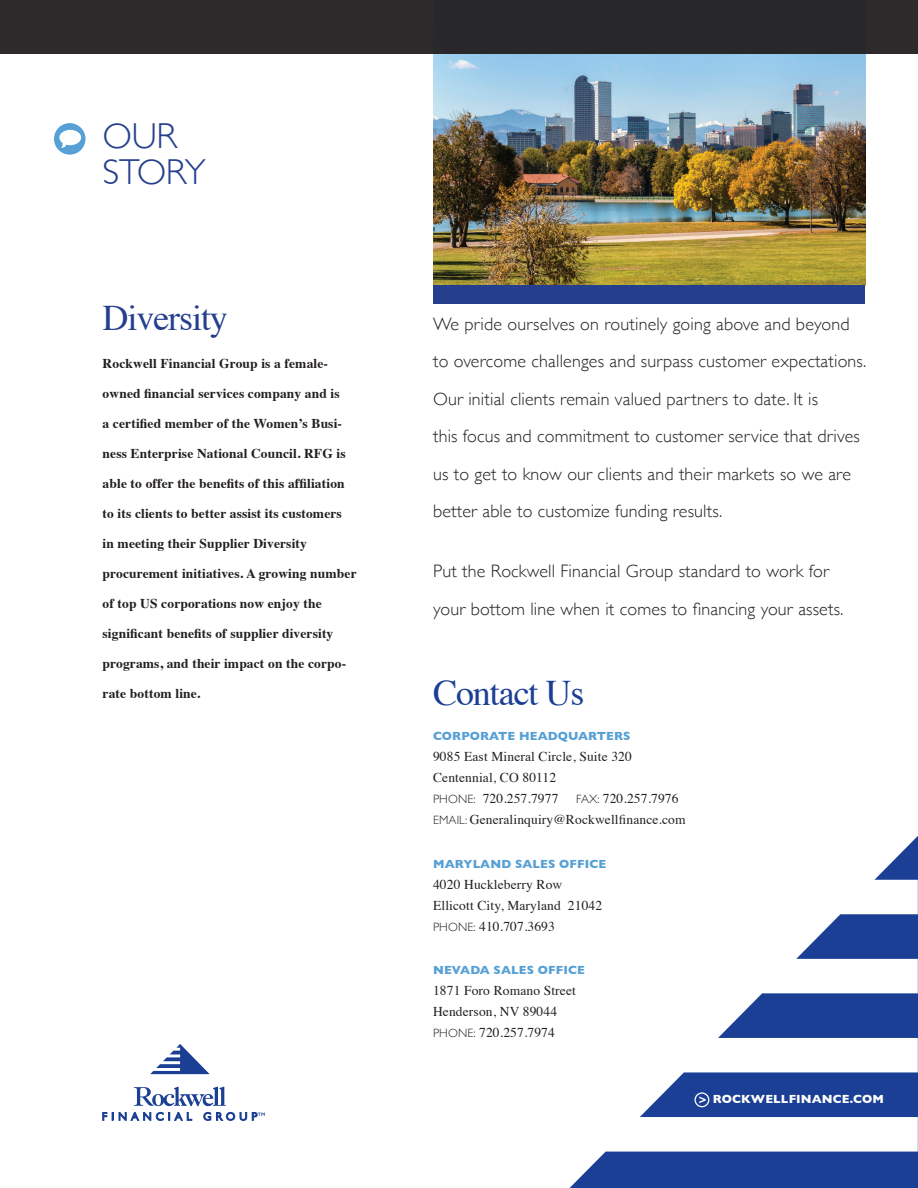
<style>
.page{position:relative;width:918px;height:1188px;background:#fff}
.page>*{position:absolute;margin:0;border:0;box-sizing:border-box;transform-origin:0 0}
.t1{font:36px "Times";letter-spacing:-.03em;color:#1b3f94}
.t2{font:36px "Times";letter-spacing:-.03em;color:#253f8e}
.t3{font:300 36px/36px "Gill Sans";letter-spacing:-.01em;color:#253f8e}
.t4{font:300 18px/37.5px "Gill Sans";letter-spacing:.01em;color:#231f20}
.t5{font:700 13.5px "Times";letter-spacing:.01em;color:#231f20}
.t6{font:13.5px/21px "Times";letter-spacing:.01em;color:#231f20}
.t7{font:700 12px "Gill Sans";letter-spacing:.01em;color:#56a0d5}
.t8{font:700 12px "Gill Sans";letter-spacing:.01em;color:#fff}
.t9{font:600 4.95px "Gill Sans";color:#1b3f94}
.s1{font-family:"Gill Sans";font-weight:300;font-size:12px}
</style>
<div class="page">
<img style="left:433px;top:54px;width:432px;height:231px">
<div style="left:0;top:0;width:918px;height:54px;background:#2e2a2b"></div>
<svg style="left:569px;top:836px;width:349px;height:352px"></svg>
<div style="left:433px;top:285px;width:432px;height:18px;background:#253f8e"></div>
<div style="left:54px;top:123px;width:32px;height:32px;background:#56a0d5;border-radius:50%"></div>
<svg style="left:59px;top:130px;width:22px;height:18px"></svg>
<svg style="left:102px;top:1112px;width:11px;height:9px"></svg>
<svg style="left:119px;top:1112px;width:73px;height:9px"></svg>
<svg style="left:203px;top:1112px;width:54px;height:9px"></svg>
<svg style="left:150px;top:1044px;width:60px;height:30px"></svg>
<svg style="left:134px;top:1087px;width:92px;height:19px"></svg>
<svg style="left:699px;top:1097px;width:7px;height:6px"></svg>
<div style="left:694px;top:1092px;width:15px;height:15px;border:1px solid #fff;border-radius:50%"></div>
<h1 class="t3" style="left:103px;top:117px;width:105px">OUR<br>STORY</h1>
<h1 class="t2" style="left:103px;top:284px;width:127px">Diversity</h1>
<p class="t5" style="left:103px;top:350px;width:227px">Rockwell Financial Group is a female-</p>
<p class="t5" style="left:103px;top:380px;width:239px">owned financial services company and is</p>
<p class="t5" style="left:103px;top:410px;width:241px">a certified member of the Women’s Busi-</p>
<p class="t5" style="left:103px;top:440px;width:245px">ness Enterprise National Council. RFG is</p>
<p class="t5" style="left:103px;top:470px;width:244px">able to offer the benefits of this affiliation</p>
<p class="t5" style="left:103px;top:500px;width:241px">to its clients to better assist its customers</p>
<p class="t5" style="left:103px;top:530px;width:206px">in meeting their Supplier Diversity</p>
<p class="t5" style="left:103px;top:560px;width:256px">procurement initiatives. A growing number</p>
<p class="t5" style="left:103px;top:590px;width:221px">of top US corporations now enjoy the</p>
<p class="t5" style="left:103px;top:620px;width:232px">significant benefits of supplier diversity</p>
<p class="t5" style="left:103px;top:650px;width:245px">programs, and their impact on the corpo-</p>
<p class="t5" style="left:103px;top:680px;width:99px">rate bottom line.</p>
<p class="t9" style="left:258px;top:1111px;width:9px">TM</p>
<p class="t4" style="left:433px;top:304px;width:435px">We pride ourselves on routinely going above and beyond to overcome challenges and surpass customer expectations.<br>Our initial clients remain valued partners to date. It is<br>this focus and commitment to customer service that drives us to get to know our clients and their markets so we are better able to customize funding results.</p>
<h2 class="t4" style="left:433px;top:552px;width:412px">Put the Rockwell Financial Group standard to work for your bottom line when it comes to financing your assets.</h2>
<h1 class="t1" style="left:433px;top:659px;width:153px">Contact Us</h1>
<p class="t7" style="left:433px;top:727px;width:199px">CORPORATE HEADQUARTERS</p>
<p class="t6" style="left:433px;top:745px;width:200px">9085 East Mineral Circle, Suite 320<br>Centennial, CO 80112<br><span class="s1">PHONE:</span> 720.257.7977</p>
<p class="t6" style="left:433px;top:787px;width:254px;text-indent:143px"><span class="s1">FAX:</span> 720.257.7976<br><span class="s1">EMAIL:</span> Generalinquiry@Rockwellfinance.com</p>
<p class="t7" style="left:433px;top:854px;width:175px">MARYLAND SALES OFFICE</p>
<p class="t6" style="left:433px;top:872px;width:171px">4020 Huckleberry Row<br>Ellicott City, Maryland 21042<br><span class="s1">PHONE:</span> 410.707.3693</p>
<p class="t7" style="left:433px;top:961px;width:153px">NEVADA SALES OFFICE</p>
<p class="t6" style="left:433px;top:979px;width:144px">1871 Foro Romano Street<br>Henderson, NV 89044<br><span class="s1">PHONE:</span> 720.257.7974</p>
<p class="t8" style="left:713px;top:1089px;width:173px">ROCKWELLFINANCE.COM</p>
</div>
